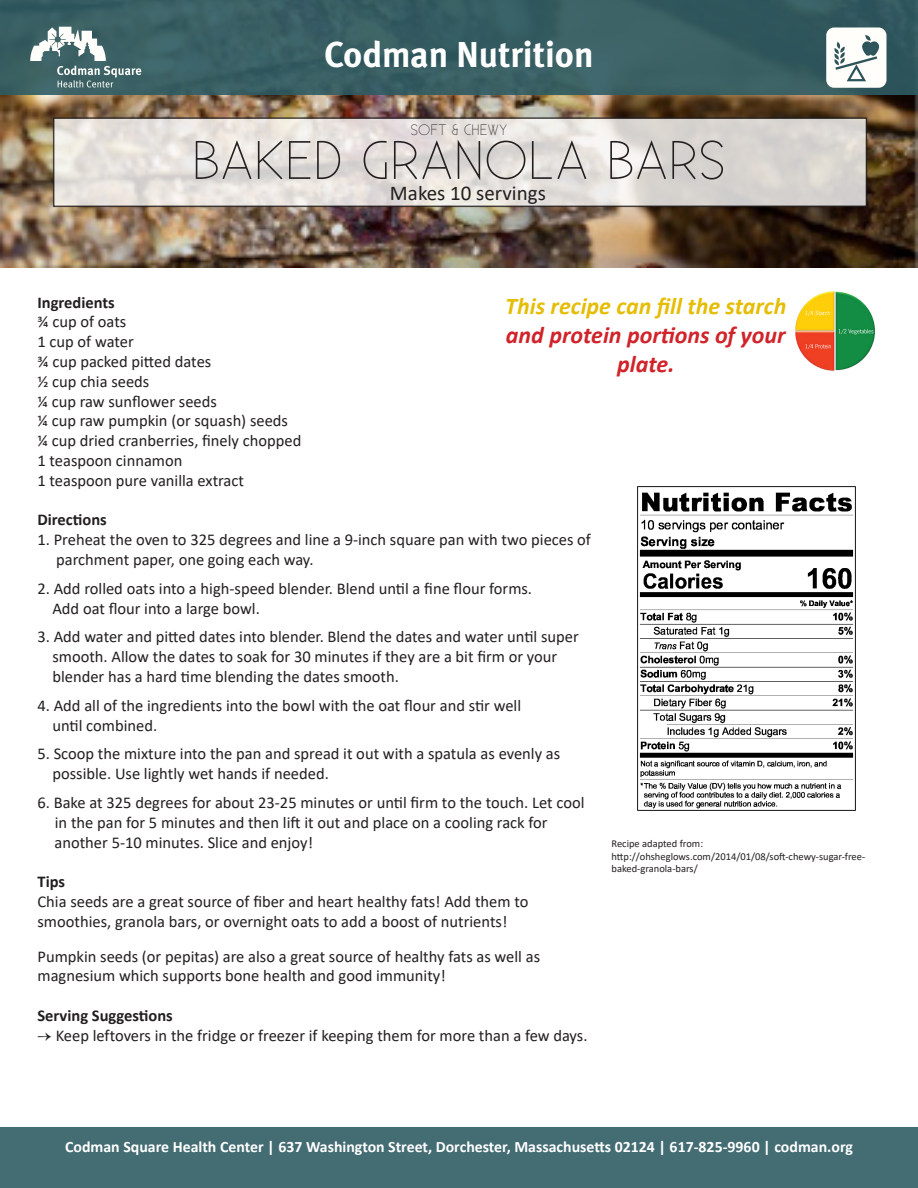
<style>
.page{position:relative;width:918px;height:1188px;background:#fff}
.page>*{position:absolute;margin:0;border:0;box-sizing:border-box;transform-origin:0 0}
.t1{font:300 54px "Existence";color:#231f20}
.t2{font:700 36px "Meta";color:#fff}
.t3{font:italic 700 24px/28.8px "Calibri";color:#d1232a;text-align:center}
.t4{font:21px "Calibri";color:#231f20}
.t5{font:16.5px/19.8px "Calibri";color:#231f20}
.t6{font:700 16.5px "Calibri";color:#231f20}
.t7{font:700 15.9px "Calibri";color:#fff}
.t8{font:300 15px "Existence";color:#231f20}
.t9{font:10.5px/12.6px "Calibri";color:#231f20}
.s1{font-family:"Minion Pro"}
.s2{color:#e5bd05}
</style>
<div class="page">
<div style="left:0;top:1128px;width:918px;height:60px;background:#436c73"></div>
<img style="left:0;top:95px;width:918px;height:173px">
<div style="left:0;top:0;width:918px;height:95px;background:#395f63"></div>
<svg style="left:30px;top:27px;width:111px;height:61px"></svg>
<svg style="left:56px;top:120px;width:808px;height:84px;background:#e2ddda"></svg>
<div style="left:53px;top:117px;width:814px;height:90px;border:2px solid #231f20"></div>
<svg style="left:826px;top:28px;width:60px;height:60px;background:#dce2df"></svg>
<img style="left:637px;top:486px;width:219px;height:325px">
<img style="left:796px;top:292px;width:79px;height:79px">
<p class="t2" style="left:324px;top:34px;width:271px">Codman Nutrition</p>
<p class="t8" style="left:411px;top:119px;width:98px">SOFT &amp; CHEWY</p>
<p class="t1" style="left:192px;top:120px;width:536px">BAKED GRANOLA BARS</p>
<p class="t4" style="left:390px;top:179px;width:157px">Makes 10 servings</p>
<p class="t6" style="left:38px;top:290px;width:79px">Ingredients</p>
<p class="t5" style="left:38px;top:312px;width:90px">¾ cup of oats</p>
<p class="t5" style="left:38px;top:331px;width:98px">1 cup of water</p>
<p class="t5" style="left:38px;top:351px;width:175px">¾ cup packed pitted dates</p>
<p class="t5" style="left:38px;top:371px;width:113px">½ cup chia seeds</p>
<p class="t5" style="left:38px;top:391px;width:181px">¼ cup raw sunflower seeds</p>
<p class="t5" style="left:38px;top:411px;width:252px">¼ cup raw pumpkin (or squash) seeds</p>
<p class="t5" style="left:38px;top:430px;width:265px">¼ cup dried cranberries, finely chopped</p>
<p class="t5" style="left:38px;top:450px;width:146px">1 teaspoon cinnamon</p>
<p class="t5" style="left:38px;top:470px;width:208px">1 teaspoon pure vanilla extract</p>
<p class="t6" style="left:38px;top:508px;width:71px">Directions</p>
<p class="t5" style="left:38px;top:529px;width:555px">1. Preheat the oven to 325 degrees and line a 9-inch square pan with two pieces of</p>
<p class="t5" style="left:56px;top:549px;width:259px">parchment paper, one going each way.</p>
<p class="t5" style="left:38px;top:578px;width:496px">2. Add rolled oats into a high-speed blender. Blend until a fine flour forms.</p>
<p class="t5" style="left:52px;top:598px;width:209px">Add oat flour into a large bowl.</p>
<p class="t5" style="left:38px;top:627px;width:543px">3. Add water and pitted dates into blender. Blend the dates and water until super</p>
<p class="t5" style="left:52px;top:646px;width:506px">smooth. Allow the dates to soak for 30 minutes if they are a bit firm or your</p>
<p class="t5" style="left:52px;top:666px;width:348px">blender has a hard time blending the dates smooth.</p>
<p class="t5" style="left:38px;top:695px;width:485px">4. Add all of the ingredients into the bowl with the oat flour and stir well</p>
<p class="t5" style="left:52px;top:715px;width:106px">until combined.</p>
<p class="t5" style="left:38px;top:744px;width:524px">5. Scoop the mixture into the pan and spread it out with a spatula as evenly as</p>
<p class="t5" style="left:52px;top:763px;width:278px">possible. Use lightly wet hands if needed.</p>
<p class="t5" style="left:38px;top:792px;width:549px">6. Bake at 325 degrees for about 23-25 minutes or until firm to the touch. Let cool</p>
<p class="t5" style="left:55px;top:812px;width:494px">in the pan for 5 minutes and then lift it out and place on a cooling rack for</p>
<p class="t5" style="left:55px;top:832px;width:260px">another 5-10 minutes. Slice and enjoy!</p>
<p class="t6" style="left:38px;top:870px;width:29px">Tips</p>
<p class="t5" style="left:38px;top:891px;width:492px">Chia seeds are a great source of fiber and heart healthy fats! Add them to smoothies, granola bars, or overnight oats to add a boost of nutrients!</p>
<p class="t5" style="left:38px;top:946px;width:504px">Pumpkin seeds (or pepitas) are also a great source of healthy fats as well as magnesium which supports bone health and good immunity!</p>
<p class="t6" style="left:38px;top:1004px;width:137px">Serving Suggestions</p>
<p class="t5" style="left:38px;top:1025px;width:552px"><span class="s1">→</span> Keep leftovers in the fridge or freezer if keeping them for more than a few days.</p>
<p class="t3" style="left:505px;top:291px;width:283px"><span class="s2">This recipe can fill the starch </span>and protein portions of your plate.</p>
<p class="t9" style="left:612px;top:837px;width:93px">Recipe adapted from:</p>
<p class="t9" style="left:612px;top:850px;width:255px">http://ohsheglows.com/2014/01/08/soft-chewy-sugar-free&shy;baked-granola-bars/</p>
<p class="t7" style="left:65px;top:1135px;width:789px">Codman Square Health Center | 637 Washington Street, Dorchester, Massachusetts 02124 | 617-825-9960 | codman.org</p>
</div>
